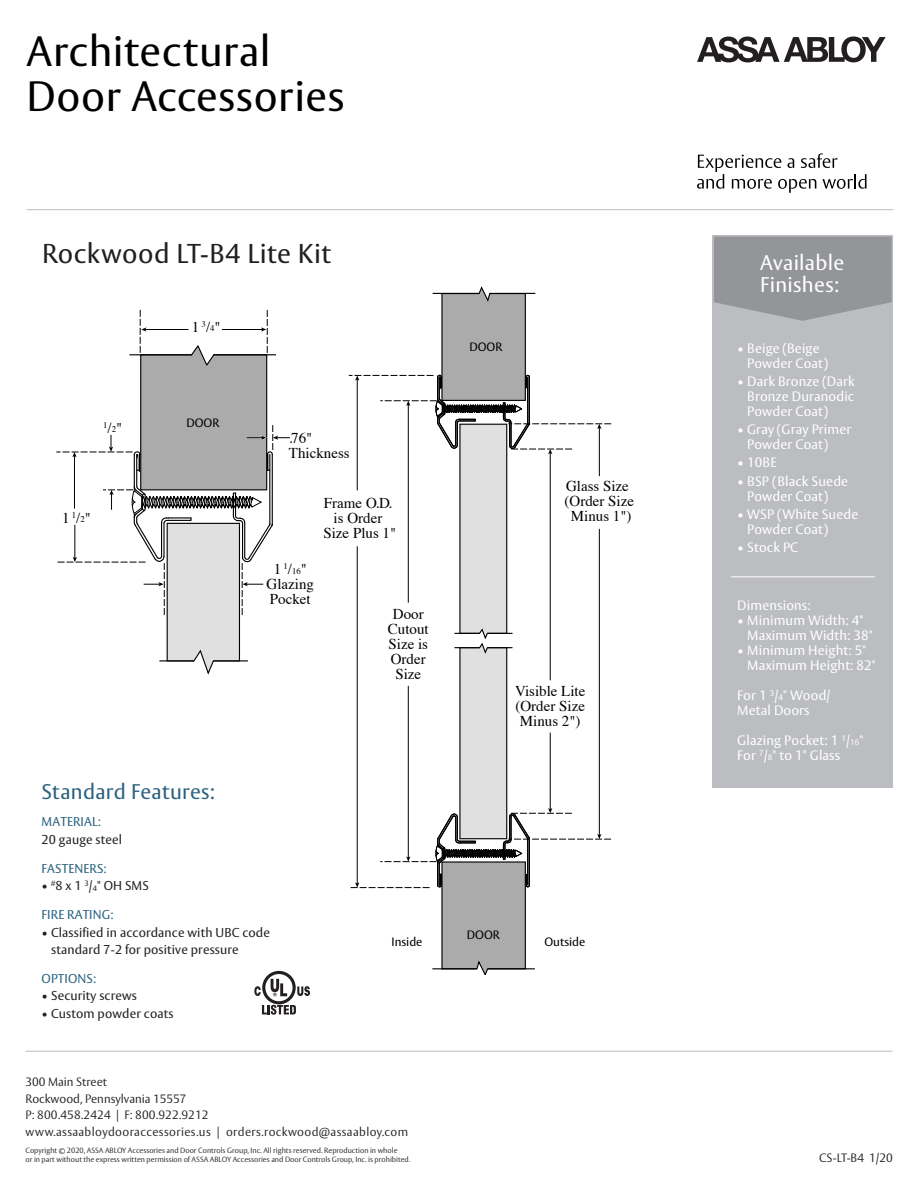
<style>
.page{position:relative;width:918px;height:1188px;background:#fff}
.page>*{position:absolute;margin:0;border:0;box-sizing:border-box;transform-origin:0 0}
.t1{font:42px/45.8px "ASSA Vesta";letter-spacing:.015em;color:#000}
.t2{font:27px "ASSA Vesta";letter-spacing:.015em;color:#231f20}
.t3{font:21px/22.5px "ASSA Vesta";letter-spacing:.015em;color:#fff}
.t4{font:21px "ASSA Vesta";letter-spacing:.015em;color:#2b627f}
.t5{font:15px/15px "Times";color:#000;text-align:center}
.Sidebar{font:13.5px/15px "ASSA Vesta";letter-spacing:.01em;color:#fff}
.t6{font:12.75px/16.5px "ASSA Vesta";letter-spacing:.01em;color:#231f20}
.t7{font:12.75px "ASSA Vesta";letter-spacing:.01em;color:#2b627f}
.t8{font:300 12px/16.5px "ASSA Vesta";letter-spacing:.01em;color:#231f20}
.t9{font:300 12px "ASSA Vesta";letter-spacing:.03em;color:#231f20}
.t10{font:12px "ASSA Vesta";color:#000}
.t11{font:8.7px "Times";color:#000}
.t12{font:300 7.5px/9px "ASSA Vesta";color:#231f20}
.s1{font-size:15px}
.s2{font-size:8.7px}
.s3{font-size:7.65px}
.s4{font-size:8.1px}
</style>
<div class="page">
<svg style="left:349px;top:286px;width:262px;height:689px"></svg>
<svg style="left:57px;top:309px;width:233px;height:366px"></svg>
<div style="left:713px;top:235px;width:180px;height:553px;background:#bcbdc0"></div>
<svg style="left:714px;top:237px;width:178px;height:84px;background:#97999c"></svg>
<hr style="left:26px;top:1051px;width:866px;height:1px;background:#bcbdc0">
<hr style="left:731px;top:577px;width:144px;height:1px;background:#fff">
<svg style="left:697px;top:36px;width:189px;height:26px"></svg>
<hr style="left:27px;top:209px;width:867px;height:1px;background:#bcbdc0">
<svg style="left:254px;top:971px;width:56px;height:44px"></svg>
<svg style="left:697px;top:153px;width:169px;height:40px"></svg>
<p class="t1" style="left:27px;top:30px;width:319px">Architectural<br>Door Accessories</p>
<p class="t2" style="left:42px;top:237px;width:291px">Rockwood LT-B4 Lite Kit</p>
<p class="t11" style="left:103px;top:419px;width:21px">1<span class="s1">/</span>2<span class="s1">"</span></p>
<p class="t5" style="left:62px;top:509px;width:30px">1 <sup>1</sup>/<span class="s2">2</span>"</p>
<p class="t5" style="left:192px;top:318px;width:30px">1 <sup>3</sup>/<span class="s2">4</span>"</p>
<p class="t10" style="left:186px;top:416px;width:34px">DOOR</p>
<p class="t5" style="left:289px;top:429px;width:62px;text-align:left">.76"<br>Thickness</p>
<p class="t5" style="left:267px;top:560px;width:49px">1 <sup>1</sup>/<span class="s2">16</span>"<br>Glazing<br>Pocket</p>
<p class="t5" style="left:323px;top:494px;width:74px">Frame O.D. is Order<br>Size Plus 1"</p>
<p class="t5" style="left:388px;top:605px;width:42px">Door<br>Cutout<br>Size is<br>Order<br>Size</p>
<p class="t10" style="left:469px;top:340px;width:34px">DOOR</p>
<p class="t5" style="left:565px;top:477px;width:71px">Glass Size (Order Size<br>Minus 1")</p>
<p class="t5" style="left:515px;top:683px;width:72px;text-align:justify">Visible Lite (Order Size Minus 2")</p>
<p class="t4" style="left:42px;top:779px;width:175px">Standard Features:</p>
<p class="t7" style="left:42px;top:814px;width:61px">MATERIAL:</p>
<p class="t6" style="left:42px;top:831px;width:82px">20 gauge steel</p>
<p class="t7" style="left:42px;top:861px;width:66px">FASTENERS:</p>
<p class="t6" style="left:42px;top:878px;width:109px">• <sup>#</sup>8 x 1 <sup>3</sup>/<span class="s3">4</span>" OH SMS</p>
<p class="t7" style="left:42px;top:907px;width:73px">FIRE RATING:</p>
<p class="t6" style="left:51px;top:925px;width:220px;text-indent:-9px">• Classified in accordance with UBC code standard 7-2 for positive pressure</p>
<p class="t7" style="left:42px;top:971px;width:56px">OPTIONS:</p>
<p class="t6" style="left:42px;top:988px;width:97px">• Security screws</p>
<p class="t6" style="left:42px;top:1006px;width:133px">• Custom powder coats</p>
<p class="t10" style="left:467px;top:927px;width:34px">DOOR</p>
<p class="t10" style="left:392px;top:934px;width:32px">Inside</p>
<p class="t10" style="left:544px;top:934px;width:42px">Outside</p>
<p class="t8" style="left:26px;top:1074px;width:163px">300 Main Street<br>Rockwood, Pennsylvania 15557</p>
<p class="t8" style="left:26px;top:1107px;width:185px">P: 800.458.2424 | F: 800.922.9212</p>
<p class="t9" style="left:26px;top:1124px;width:384px">www.assaabloydooraccessories.us | orders.rockwood@assaabloy.com</p>
<p class="t12" style="left:26px;top:1147px;width:386px">Copyright © 2020, ASSA ABLOY Accessories and Door Controls Group, Inc. All rights reserved. Reproduction in whole<br>or in part without the express written permission of ASSA ABLOY Accessories and Door Controls Group, Inc. is prohibited.</p>
<p class="t3" style="left:760px;top:252px;width:86px">Available<br>Finishes:</p>
<p class="Sidebar" style="left:747px;top:341px;width:83px;text-indent:-10px">• Beige (Beige<br>Powder Coat)</p>
<p class="Sidebar" style="left:747px;top:374px;width:109px;text-align:justify;text-indent:-10px">• Dark Bronze (Dark Bronze Duranodic Powder Coat)</p>
<p class="Sidebar" style="left:747px;top:423px;width:106px;text-indent:-10px">• Gray (Gray Primer<br>Powder Coat)</p>
<p class="Sidebar" style="left:737px;top:456px;width:41px">• 10BE</p>
<p class="Sidebar" style="left:747px;top:474px;width:103px;text-indent:-10px">• BSP (Black Suede<br>Powder Coat)</p>
<p class="Sidebar" style="left:747px;top:507px;width:113px;text-indent:-10px">• WSP (White Suede<br>Powder Coat)</p>
<p class="Sidebar" style="left:737px;top:541px;width:63px">• Stock PC</p>
<p class="Sidebar" style="left:737px;top:598px;width:75px">Dimensions:</p>
<p class="Sidebar" style="left:747px;top:613px;width:127px;text-indent:-10px">• Minimum Width: 4"<br>Maximum Width: 38"</p>
<p class="Sidebar" style="left:747px;top:643px;width:130px;text-indent:-10px">• Minimum Height: 5"<br>Maximum Height: 82"</p>
<p class="Sidebar" style="left:737px;top:688px;width:95px">For 1 <sup>3</sup>/<span class="s4">4</span>" Wood/<br>Metal Doors</p>
<p class="Sidebar" style="left:737px;top:733px;width:127px">Glazing Pocket: 1 <sup>1</sup>/<span class="s4">16</span>"</p>
<p class="Sidebar" style="left:737px;top:748px;width:104px">For <sup>7</sup>/<span class="s4">8</span>" to 1" Glass</p>
<p class="t8" style="left:819px;top:1151px;width:75px">CS-LT-B4 1/20</p>
</div>
